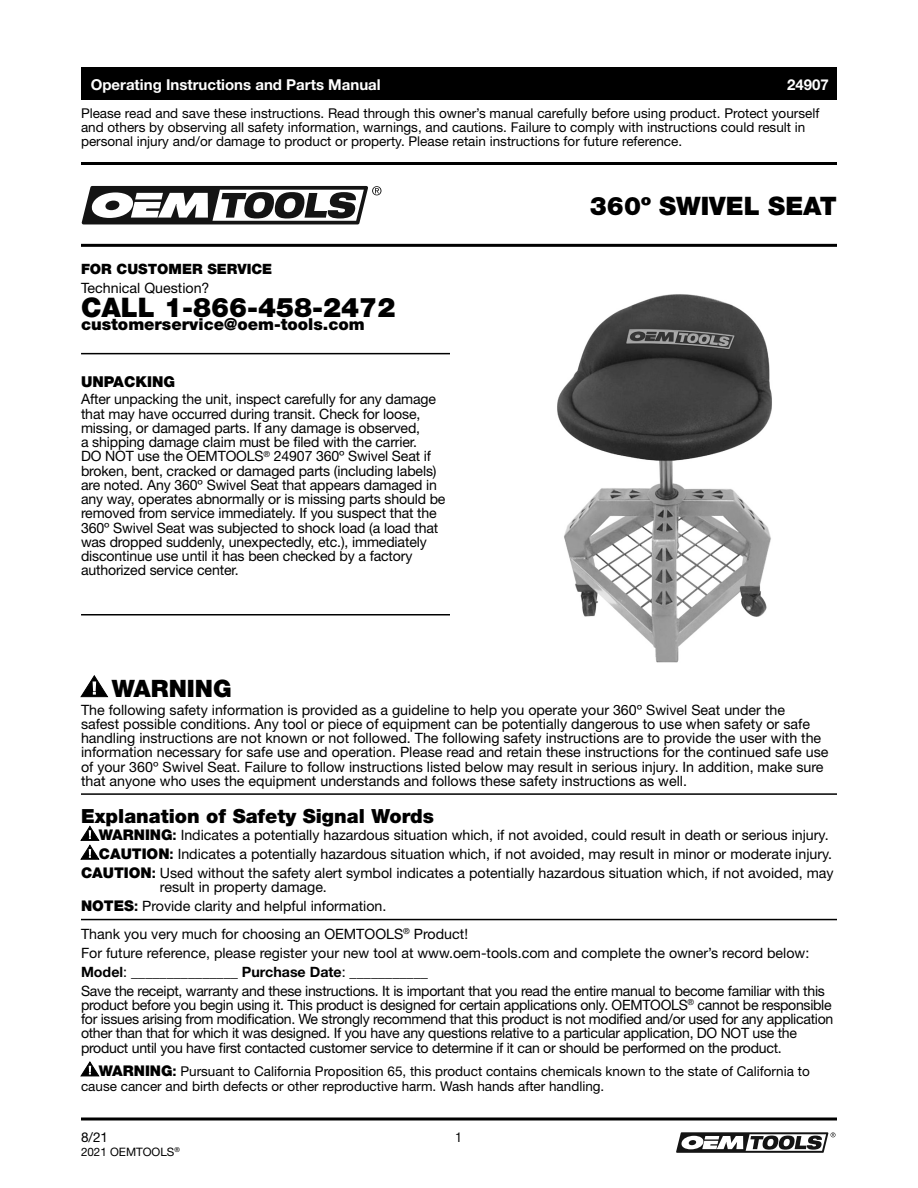
<style>
.page{position:relative;width:918px;height:1188px;background:#fff}
.page>*{position:absolute;margin:0;border:0;box-sizing:border-box;transform-origin:0 0}
._24661_copy_no_inden{font:900 27px "Helvetica Neue LT";color:#000}
._24661_Bold_headers{font:900 25.5px "Helvetica Neue LT";color:#000}
._24661_Bold_headers-2{font:900 24px "Helvetica Neue LT";color:#000}
._24661_Bold_headers-3{font:900 19.5px "Helvetica Neue LT";color:#000}
._24661_copy_no_inden-2{font:900 16.5px "Helvetica Neue LT";color:#000}
.t1{font:700 15px "Helvetica Neue LT";color:#fff}
._24661_Bold_headers-4{font:900 15px "Helvetica Neue LT";color:#000}
._24661_copy_no_inden-3{font:14.25px/14.2px "Helvetica Neue LT";letter-spacing:-.01em;color:#000}
._24661_copy_no_inden-4{font:900 14.25px "Helvetica Neue LT";color:#000}
._24661_copy_no_inden-5{font:13.5px/14.2px "Helvetica Neue LT";color:#000}
.Prop65{font:13.5px/15px "Helvetica Neue LT";color:#000}
.t2{font:condensed 13.5px "Helvetica Neue LT";color:#000}
.t3{font:11.7px "Helvetica Neue LT";color:#000}
.s1{font-weight:900;font-size:14.7px}
.s2{font-weight:700;font-size:14.7px}
.s3{font-weight:700}
</style>
<div class="page">
<svg style="left:81px;top:675px;width:27px;height:22px"></svg>
<hr style="left:81px;top:793px;width:756px;height:2px;background:#000">
<svg style="left:81px;top:826px;width:18px;height:33px"></svg>
<hr style="left:81px;top:919px;width:756px;height:1px;background:#000">
<svg style="left:81px;top:1062px;width:18px;height:14px"></svg>
<div style="left:81px;top:68px;width:756px;height:32px;background:#000"></div>
<hr style="left:81px;top:162px;width:756px;height:3px;background:#000">
<hr style="left:81px;top:1118px;width:756px;height:2px;background:#000">
<svg style="left:676px;top:1132px;width:160px;height:21px"></svg>
<svg style="left:82px;top:186px;width:299px;height:38px"></svg>
<hr style="left:81px;top:244px;width:756px;height:3px;background:#000">
<hr style="left:81px;top:353px;width:369px;height:1px;background:#000">
<hr style="left:81px;top:614px;width:369px;height:2px;background:#000">
<img style="left:557px;top:294px;width:215px;height:369px">
<p class="t1" style="left:91px;top:75px;width:291px">Operating Instructions and Parts Manual</p>
<p class="t1" style="left:787px;top:75px;width:43px">24907</p>
<p class="_24661_copy_no_inden-5" style="left:81px;top:106px;width:740px">Please read and save these instructions. Read through this owner’s manual carefully before using product. Protect yourself and others by observing all safety information, warnings, and cautions. Failure to comply with instructions could result in personal injury and/or damage to product or property. Please retain instructions for future reference.</p>
<p class="_24661_copy_no_inden-4" style="left:81px;top:261px;width:193px">FOR CUSTOMER SERVICE</p>
<p class="_24661_copy_no_inden-3" style="left:81px;top:280px;width:130px">Technical Question?</p>
<p class="_24661_copy_no_inden" style="left:81px;top:291px;width:316px">CALL 1-866-458-2472</p>
<p class="_24661_copy_no_inden-2" style="left:81px;top:314px;width:285px">customerservice@oem-tools.com</p>
<h1 class="_24661_Bold_headers-4" style="left:81px;top:372px;width:96px">UNPACKING</h1>
<p class="_24661_copy_no_inden-3" style="left:81px;top:392px;width:366px">After unpacking the unit, inspect carefully for any damage that may have occurred during transit. Check for loose, missing, or damaged parts. If any damage is observed,<br>a shipping damage claim must be filed with the carrier.<br>DO NOT use the OEMTOOLS<sup>®</sup> 24907 360º Swivel Seat if broken, bent, cracked or damaged parts (including labels) are noted. Any 360º Swivel Seat that appears damaged in any way, operates abnormally or is missing parts should be removed from service immediately. If you suspect that the 360º Swivel Seat was subjected to shock load (a load that was dropped suddenly, unexpectedly, etc.), immediately discontinue use until it has been checked by a factory authorized service center.</p>
<h1 class="_24661_Bold_headers" style="left:590px;top:191px;width:249px">360º SWIVEL SEAT</h1>
<h1 class="_24661_Bold_headers-2" style="left:112px;top:674px;width:122px">WARNING</h1>
<p class="_24661_copy_no_inden-3" style="left:81px;top:702px;width:749px">The following safety information is provided as a guideline to help you operate your 360º Swivel Seat under the<br>safest possible conditions. Any tool or piece of equipment can be potentially dangerous to use when safety or safe handling instructions are not known or not followed. The following safety instructions are to provide the user with the information necessary for safe use and operation. Please read and retain these instructions for the continued safe use of your 360º Swivel Seat. Failure to follow instructions listed below may result in serious injury. In addition, make sure that anyone who uses the equipment understands and follows these safety instructions as well.</p>
<h1 class="_24661_Bold_headers-3" style="left:81px;top:804px;width:354px">Explanation of Safety Signal Words</h1>
<p class="_24661_copy_no_inden-3" style="left:99px;top:828px;width:731px"><span class="s1">WARNING</span><span class="s2">:</span> Indicates a potentially hazardous situation which, if not avoided, could result in death or serious injury.</p>
<p class="_24661_copy_no_inden-3" style="left:99px;top:847px;width:735px"><span class="s1">CAUTION</span><span class="s2">:</span> Indicates a potentially hazardous situation which, if not avoided, may result in minor or moderate injury.</p>
<p class="_24661_copy_no_inden-3" style="left:160px;top:866px;width:675px;text-indent:-79px"><span class="s1">CAUTION</span><span class="s2">:</span> Used without the safety alert symbol indicates a potentially hazardous situation which, if not avoided, may result in property damage.</p>
<p class="_24661_copy_no_inden-3" style="left:81px;top:899px;width:307px"><span class="s1">NOTES</span><span class="s2">:</span> Provide clarity and helpful information.</p>
<p class="_24661_copy_no_inden-3" style="left:81px;top:927px;width:389px">Thank you very much for choosing an OEMTOOLS<sup>®</sup> Product!</p>
<p class="_24661_copy_no_inden-3" style="left:81px;top:946px;width:730px">For future reference, please register your new tool at www.oem-tools.com and complete the owner’s record below:</p>
<p class="_24661_copy_no_inden-3" style="left:81px;top:964px;width:349px"><span class="s3">Model</span>: _______________ <span class="s3">Purchase Date</span>: ___________</p>
<p class="_24661_copy_no_inden-3" style="left:81px;top:983px;width:754px">Save the receipt, warranty and these instructions. It is important that you read the entire manual to become familiar with this product before you begin using it. This product is designed for certain applications only. OEMTOOLS<sup>®</sup> cannot be responsible for issues arising from modification. We strongly recommend that this product is not modified and/or used for any application other than that for which it was designed. If you have any questions relative to a particular application, DO NOT use the product until you have first contacted customer service to determine if it can or should be performed on the product.</p>
<p class="Prop65" style="left:81px;top:1064px;width:730px;text-indent:18px"><span class="s1">WARNING</span><span class="s2">:</span> Pursuant to California Proposition 65, this product contains chemicals known to the state of California to cause cancer and birth defects or other reproductive harm. Wash hands after handling.</p>
<p class="_24661_copy_no_inden-5" style="left:81px;top:1130px;width:29px">8/21</p>
<p class="t2" style="left:456px;top:1130px;width:8px">1</p>
<p class="t3" style="left:81px;top:1145px;width:100px">2021 OEMTOOLS<sup>®</sup></p>
</div>
